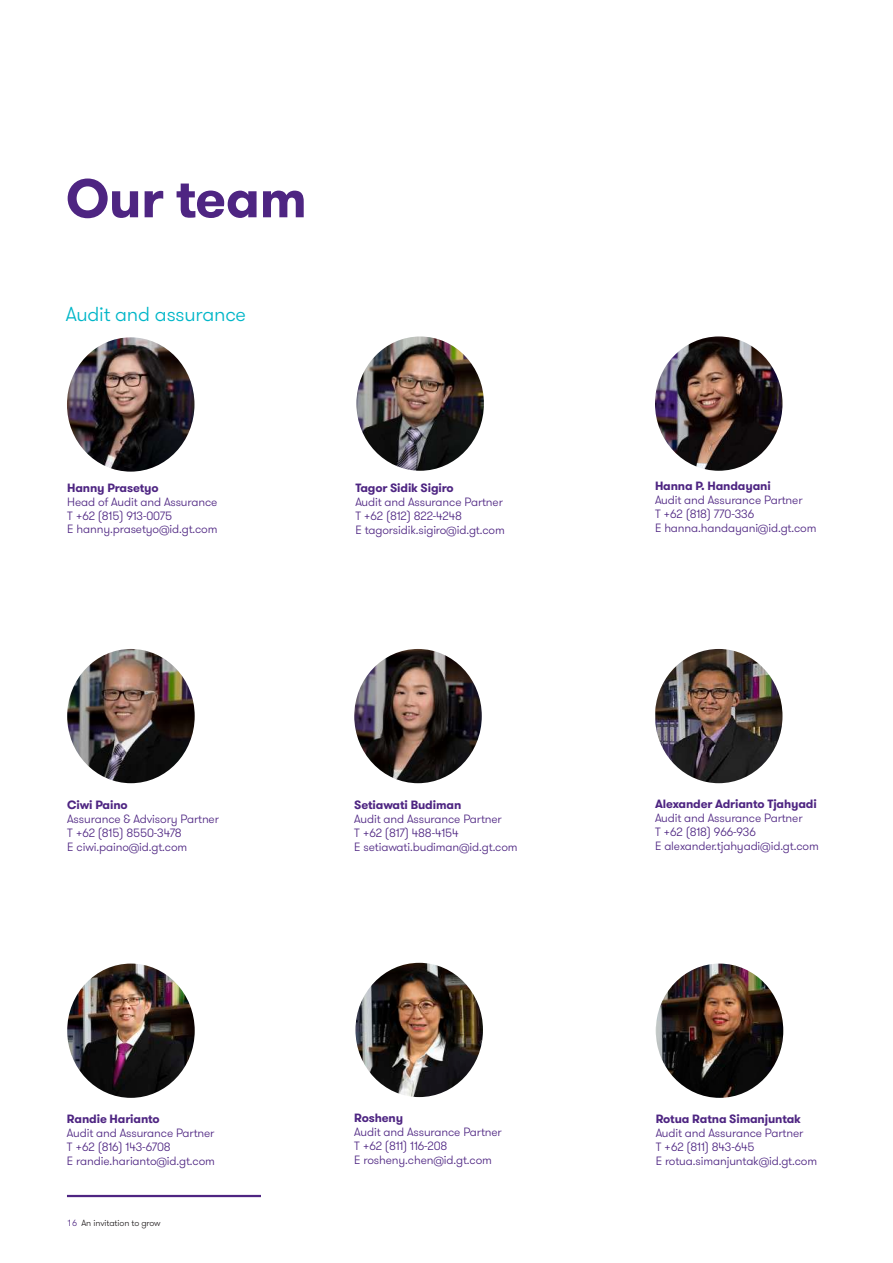
<style>
.page{position:relative;width:893px;height:1263px;background:#fff}
.page>*{position:absolute;margin:0;border:0;box-sizing:border-box;transform-origin:0 0}
.t1{font:700 54px "GT Walsheim Pro";letter-spacing:-.01em;color:#4e2582}
.t2{font:300 20.25px "GT Walsheim Pro";letter-spacing:-.01em;color:#00b6c8}
.t3{font:300 12px/14px "GT Walsheim Pro";letter-spacing:-.01em;color:#4e2582}
.t4{font:700 12px "GT Walsheim Pro";letter-spacing:-.01em;color:#4e2582}
.t5{font:300 9px "GT Walsheim Pro";letter-spacing:-.01em;color:#231f20}
.s1{color:#4e2582}
</style>
<div class="page">
<hr style="left:67px;top:1195px;width:194px;height:2px;background:#4e2582">
<img style="left:655px;top:336px;width:127px;height:135px">
<img style="left:67px;top:649px;width:128px;height:134px">
<img style="left:655px;top:649px;width:127px;height:134px">
<img style="left:354px;top:649px;width:128px;height:134px">
<img style="left:67px;top:337px;width:127px;height:135px">
<img style="left:356px;top:336px;width:128px;height:135px">
<img style="left:67px;top:963px;width:128px;height:135px">
<img style="left:355px;top:963px;width:128px;height:134px">
<img style="left:656px;top:963px;width:127px;height:135px">
<h1 class="t1" style="left:66px;top:163px;width:243px">Our team</h1>
<h2 class="t2" style="left:66px;top:302px;width:182px">Audit and assurance</h2>
<p class="t4" style="left:67px;top:480px;width:93px">Hanny Prasetyo</p>
<p class="t3" style="left:67px;top:495px;width:152px">Head of Audit and Assurance<br>T +62 (815) 913-0075<br>E hanny.prasetyo@id.gt.com</p>
<p class="t4" style="left:355px;top:480px;width:100px">Tagor Sidik Sigiro</p>
<p class="t3" style="left:355px;top:495px;width:151px">Audit and Assurance Partner<br>T +62 (812) 822-4248<br>E tagorsidik.sigiro@id.gt.com</p>
<p class="t4" style="left:67px;top:797px;width:62px">Ciwi Paino</p>
<p class="t3" style="left:67px;top:812px;width:153px">Assurance &amp; Advisory Partner<br>T +62 (815) 8550-3478<br>E ciwi.paino@id.gt.com</p>
<p class="t4" style="left:67px;top:1111px;width:94px">Randie Harianto</p>
<p class="t3" style="left:67px;top:1126px;width:149px">Audit and Assurance Partner<br>T +62 (816) 143-6708<br>E randie.harianto@id.gt.com</p>
<p class="t5" style="left:67px;top:1217px;width:95px"><span class="s1">16</span> An invitation to grow</p>
<p class="t4" style="left:354px;top:797px;width:109px">Setiawati Budiman</p>
<p class="t3" style="left:354px;top:812px;width:165px">Audit and Assurance Partner<br>T +62 (817) 488-4154<br>E setiawati.budiman@id.gt.com</p>
<p class="t4" style="left:354px;top:1110px;width:50px">Rosheny</p>
<p class="t3" style="left:354px;top:1125px;width:149px">Audit and Assurance Partner<br>T +62 (811) 116-208<br>E rosheny.chen@id.gt.com</p>
<p class="t4" style="left:655px;top:478px;width:117px">Hanna P. Handayani</p>
<p class="t3" style="left:655px;top:493px;width:163px">Audit and Assurance Partner<br>T +62 (818) 770-336<br>E hanna.handayani@id.gt.com</p>
<p class="t4" style="left:655px;top:796px;width:163px">Alexander Adrianto Tjahyadi</p>
<p class="t3" style="left:655px;top:811px;width:165px">Audit and Assurance Partner<br>T +62 (818) 966-936<br>E alexander.tjahyadi@id.gt.com</p>
<p class="t4" style="left:656px;top:1111px;width:147px">Rotua Ratna Simanjuntak</p>
<p class="t3" style="left:656px;top:1126px;width:163px">Audit and Assurance Partner<br>T +62 (811) 843-645<br>E rotua.simanjuntak@id.gt.com</p>
</div>
